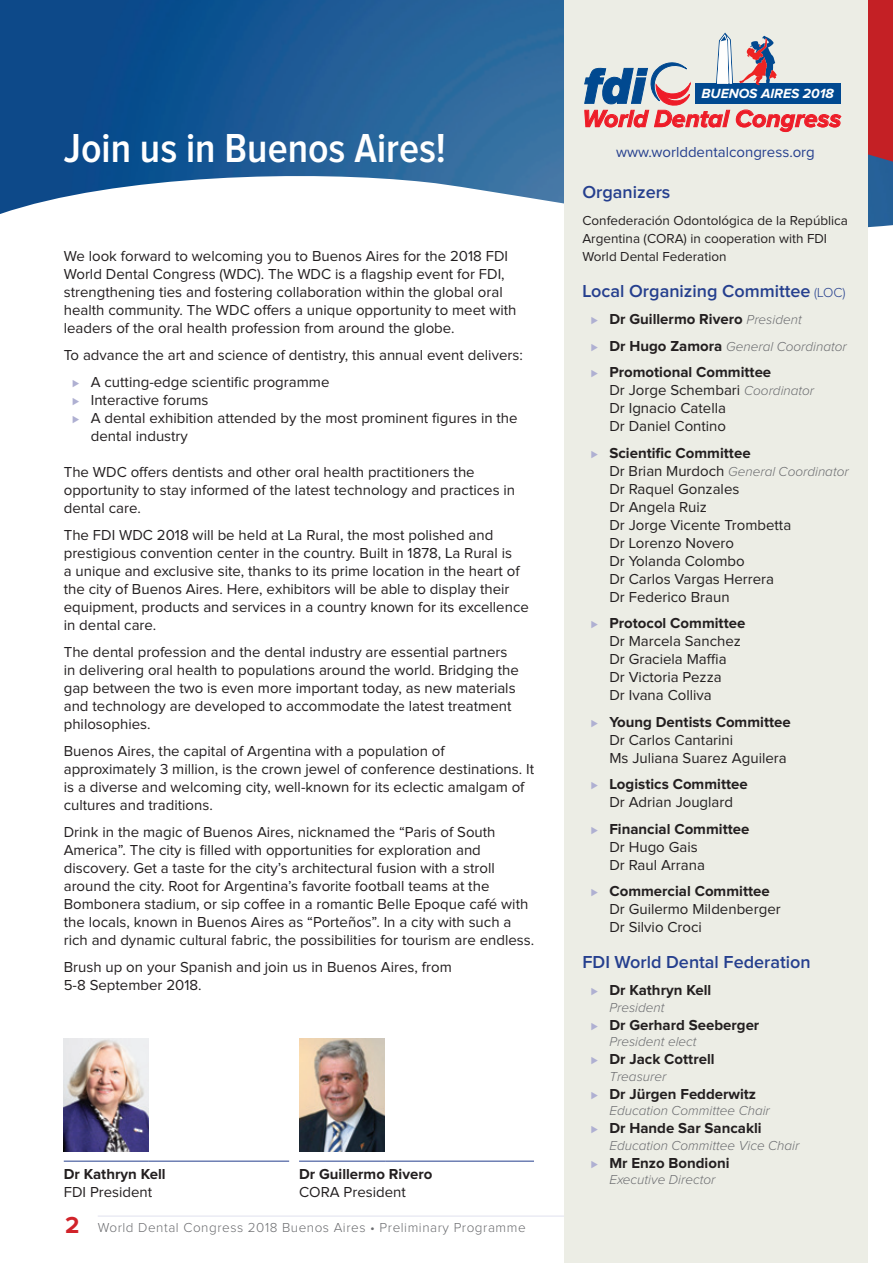
<style>
.page{position:relative;width:893px;height:1263px;background:#fff}
.page>*{position:absolute;margin:0;border:0;box-sizing:border-box;transform-origin:0 0}
.t1{font:600 42px "Proxima Nova Cond";color:#fff}
.t2{font:italic 700 24.6px "Proxima Nova";color:#ee1c28}
.t3{font:600 18px "Proxima Nova";color:#253f8e}
.t4{font:15px/18px "Proxima Nova";color:#231f20}
.t5{font:700 15px/18px "Proxima Nova";color:#231f20;text-align:center}
.t6{font:15px "Proxima Nova";color:#253f8e}
.t7{font:italic 700 13.8px "Proxima Nova";color:#fff}
.t8{font:italic 300 13.5px "Proxima Nova";color:#6c6d70}
.t9{font:13.5px/18px "Proxima Nova";color:#231f20}
.t10{font:300 13.5px "Proxima Nova";letter-spacing:.04em;color:#6c6d70}
.s1{font-size:12px;color:#afb0d2}
.s2{font-weight:700;font-size:24px;color:#d1232a}
.s3{font-weight:300;font-size:13.5px}
.s4{font-weight:400;font-size:12px;color:#afb0d2}
.s5{font-weight:300;font-style:italic;font-size:13.5px;color:#6c6d70}
.s6{font-weight:400;font-style:normal;font-size:12px;color:#afb0d2}
.s7{font-weight:700;font-style:normal;font-size:15px;color:#231f20}
.s8{font-weight:700}
.s9{font-weight:400;font-style:normal;font-size:15px;color:#231f20}
.s10{font-weight:400}
</style>
<div class="page">
<hr style="left:98px;top:1216px;width:731px;height:1px;background:#e0e1ee">
<img style="left:0;top:0;width:564px;height:214px">
<svg style="left:867px;top:0;width:26px;height:279px;fill:#c42025"></svg>
<div style="left:564px;top:0;width:303px;height:1263px;background:#ecede5"></div>
<hr style="left:64px;top:1161px;width:85px;height:1px;background:#253f8e">
<hr style="left:149px;top:1161px;width:140px;height:1px;background:#253f8e">
<hr style="left:299px;top:1161px;width:86px;height:1px;background:#253f8e">
<hr style="left:385px;top:1161px;width:149px;height:1px;background:#253f8e">
<img style="left:64px;top:1038px;width:85px;height:113px">
<img style="left:299px;top:1038px;width:85px;height:113px">
<svg style="left:584px;top:33px;width:257px;height:99px"></svg>
<h1 class="t1" style="left:64px;top:129px;width:384px">Join us in Buenos Aires!</h1>
<p class="t4" style="left:64px;top:248px;width:454px">We look forward to welcoming you to Buenos Aires for the 2018 FDI World Dental Congress (WDC). The WDC is a flagship event for FDI , strengthening ties and fostering collaboration within the global oral health community. The WDC offers a unique opportunity to meet with leaders of the oral health profession from around the globe.</p>
<p class="t4" style="left:72px;top:342px;width:452px;line-height:27px;text-indent:-9px">To advance the art and science of dentistry, this annual event delivers: <span class="s1">⊲</span> A cutting-edge scientific programme</p>
<p class="t4" style="left:72px;top:392px;width:138px"><span class="s1">⊲</span> I nteractive forums</p>
<p class="t4" style="left:72px;top:410px;width:447px"><span class="s1">⊲</span> A dental exhibition attended by the most prominent figures in the</p>
<p class="t4" style="left:91px;top:428px;width:99px">dental industry</p>
<p class="t4" style="left:64px;top:464px;width:453px">The WDC offers dentists and other oral health practitioners the opportunity to stay informed of the latest technology and practices in dental care.</p>
<p class="t4" style="left:64px;top:527px;width:467px">The FDI WDC 2018 will be held at La Rural, the most polished and prestigious convention center in the country. Built in 1878, La Rural is<br>a unique and exclusive site, thanks to its prime location in the heart of the city of Buenos Aires. Here, exhibitors will be able to display their equipment, products and services in a country known for its excellence in dental care.</p>
<p class="t4" style="left:64px;top:644px;width:456px">The dental profession and the dental industry are essential partners in delivering oral health to populations around the world. Bridging the gap between the two is even more important today, as new materials and technology are developed to accommodate the latest treatment philosophies.</p>
<p class="t4" style="left:64px;top:743px;width:472px">Buenos Aires, the capital of Argentina with a population of approximately 3 million, is the crown jewel of conference destinations. It is a diverse and welcoming city, well-known for its eclectic amalgam of cultures and traditions.</p>
<p class="t4" style="left:64px;top:824px;width:472px">Drink in the magic of Buenos Aires, nicknamed the “Paris of South America”. The city is filled with opportunities for exploration and discovery. Get a taste for the city’s architectural fusion with a stroll around the city. Root for Argentina’s favorite football teams at the Bombonera stadium, or sip coffee in a romantic Belle Epoque café with the locals, known in Buenos Aires as “Porteños”. I n a city with such a rich and dynamic cultural fabric, the possibilities for tourism are endless.</p>
<p class="t4" style="left:64px;top:959px;width:389px">Brush up on your Spanish and join us in Buenos Aires, from<br>5-8 September 2018.</p>
<p class="t5" style="left:64px;top:1166px;width:103px">Dr Kathryn Kell</p>
<p class="t4" style="left:64px;top:1184px;width:90px">FDI President</p>
<p class="t5" style="left:299px;top:1166px;width:135px">Dr Guillermo Rivero</p>
<p class="t4" style="left:299px;top:1184px;width:108px">CORA President</p>
<p class="t10" style="left:65px;top:1221px;width:462px"><span class="s2">2</span> World Dental Congress 2018 Buenos Aires • Preliminary Programme</p>
<p class="t7" style="left:701px;top:86px;width:134px">BUENOS AIRES 2018</p>
<h2 class="t2" style="left:582px;top:105px;width:260px">World Dental Congress</h2>
<p class="t6" style="left:616px;top:145px;width:200px">www.worlddentalcongress.org</p>
<p class="t3" style="left:582px;top:184px;width:90px">Organizers</p>
<p class="t9" style="left:582px;top:212px;width:267px">Confederación Odontológica de la República<br>Argentina (CORA) in cooperation with FDI<br>World Dental Federation</p>
<p class="t3" style="left:582px;top:283px;width:265px">Local Organizing Committee <span class="s3">(LOC)</span></p>
<p class="t5" style="left:591px;top:311px;width:212px"><span class="s4">⊲</span> Dr Guillermo Rivero <span class="s5">President</span></p>
<p class="t8" style="left:591px;top:340px;width:257px"><span class="s6">⊲</span> <span class="s7">Dr Hugo Zamora</span> General Coordinator</p>
<p class="t4" style="left:609px;top:364px;width:206px;text-indent:-18px"><span class="s1">⊲</span> <span class="s8">Promotional Committee<br></span>Dr Jorge Schembari <span class="s5">Coordinator<br></span>Dr Ignacio Catella<br>Dr Daniel Contino</p>
<p class="t5" style="left:591px;top:444px;width:161px"><span class="s4">⊲</span> Scientific Committee</p>
<p class="t8" style="left:609px;top:465px;width:241px"><span class="s9">Dr Brian M urdoch</span> General Coordinator</p>
<p class="t4" style="left:609px;top:480px;width:183px">Dr Raquel Gonzales<br>Dr Angela Ruiz<br>Dr Jorge Vicente Trombetta<br>Dr Lorenzo Novero<br>Dr Yolanda Colombo<br>Dr Carlos Vargas Herrera<br>Dr Federico Braun</p>
<p class="t4" style="left:609px;top:615px;width:137px;text-indent:-18px"><span class="s1">⊲</span> <span class="s8">Protocol Committee<br></span>Dr Marcela Sanchez<br>Dr Graciela Maffia<br>Dr Victoria Pezza<br>Dr Ivana Colliva</p>
<p class="t4" style="left:609px;top:713px;width:183px;text-indent:-18px"><span class="s1">⊲</span> <span class="s8">Young Dentists Committee<br></span>Dr Carlos Cantarini<br>Ms Juliana Suarez Aguilera</p>
<p class="t5" style="left:591px;top:776px;width:158px"><span class="s4">⊲</span> Logistics Committee<br><span class="s10">Dr Adrian Jouglard</span></p>
<p class="t4" style="left:609px;top:820px;width:141px;text-indent:-18px"><span class="s1">⊲</span> <span class="s8">Financial Committee<br></span>Dr Hugo Gais<br>Dr Raul Arrana</p>
<p class="t4" style="left:609px;top:883px;width:173px;text-indent:-18px"><span class="s1">⊲</span> <span class="s8">Commercial Committee<br></span>Dr Guilermo Mildenberger<br>Dr Silvio Croci</p>
<p class="t3" style="left:582px;top:954px;width:230px">FDI World Dental Federation</p>
<p class="t5" style="left:591px;top:982px;width:122px"><span class="s4">⊲</span> Dr Kathryn Kell</p>
<p class="t8" style="left:609px;top:1001px;width:57px">President</p>
<p class="t5" style="left:591px;top:1016px;width:170px"><span class="s4">⊲</span> Dr Gerhard Seeberger</p>
<p class="t8" style="left:609px;top:1035px;width:89px">President elect</p>
<p class="t5" style="left:591px;top:1051px;width:125px"><span class="s4">⊲</span> Dr Jack Cottrell</p>
<p class="t8" style="left:609px;top:1070px;width:58px">Treasurer</p>
<p class="t5" style="left:591px;top:1085px;width:167px"><span class="s4">⊲</span> Dr Jürgen Fedderwitz</p>
<p class="t8" style="left:609px;top:1104px;width:162px">Education Committee Chair</p>
<p class="t5" style="left:591px;top:1120px;width:172px"><span class="s4">⊲</span> Dr Hande Sar Sancakli</p>
<p class="t8" style="left:609px;top:1139px;width:191px">Education Committee Vice Chair</p>
<p class="t5" style="left:591px;top:1154px;width:140px"><span class="s4">⊲</span> Mr Enzo Bondioni</p>
<p class="t8" style="left:609px;top:1173px;width:107px">Executive Director</p>
</div>
